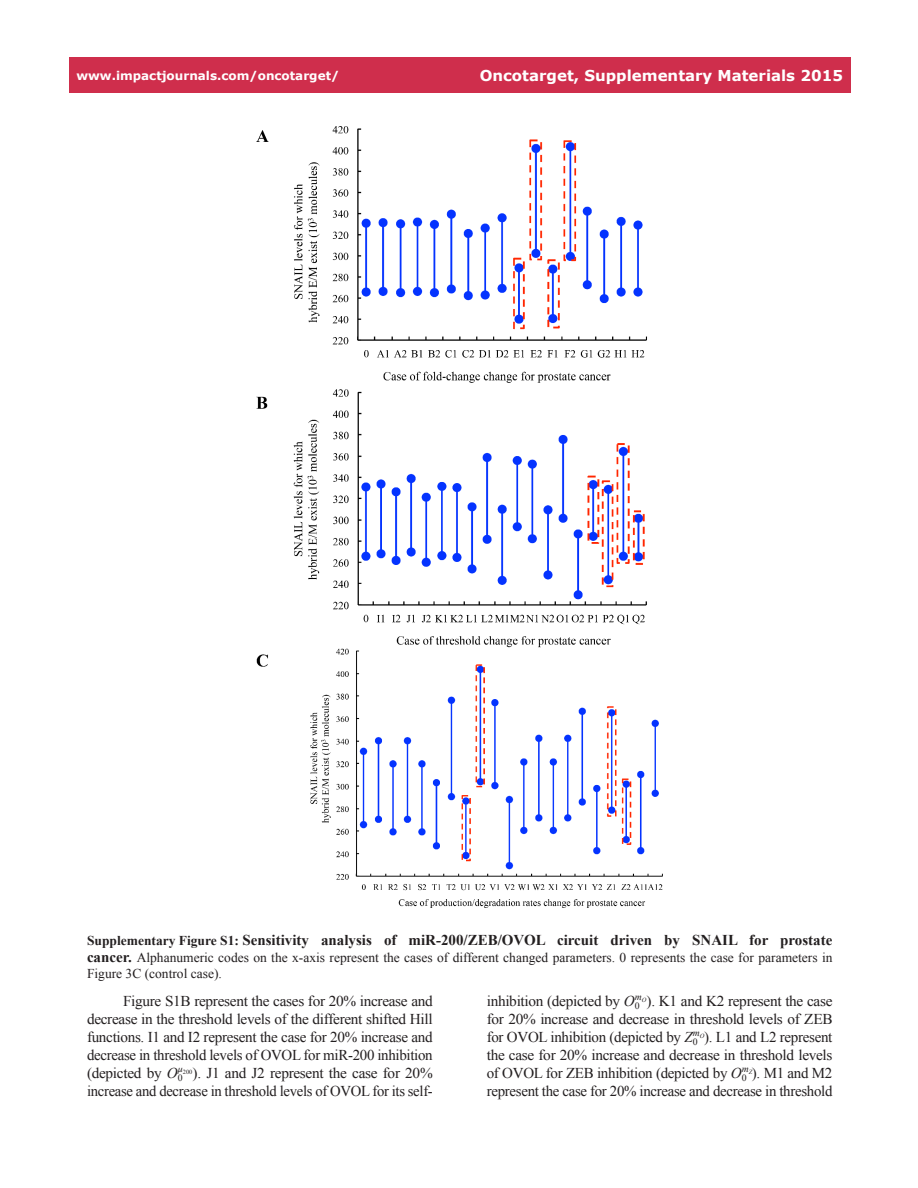
<style>
.page{position:relative;width:918px;height:1188px;background:#fff}
.page>*{position:absolute;margin:0;border:0;box-sizing:border-box;transform-origin:0 0}
.BodyText{font:15px/18px "Times New Roman";letter-spacing:-.02em;color:#231f20}
.t1{font:700 15px "Times New Roman";color:#231f20}
.t2{font:700 15px "Verdana";color:#fff}
.t3{font:13.5px/16.2px "Times New Roman";color:#231f20}
.t4{font:700 12px "Verdana";color:#fff}
.t5{font:9.75px "Times New Roman";color:#231f20}
.t6{font:6.3px "Times New Roman";color:#231f20}
.s1{font-size:13.5px}
.s2{font-weight:700;font-size:15px}
.s3{font-style:italic;font-size:15px}
.s4{font-style:italic}
</style>
<div class="page">
<div style="left:69px;top:57px;width:781px;height:36px;background:#cf2e4c"></div>
<img style="left:257px;top:127px;width:406px;height:781px">
<p class="t4" style="left:76px;top:67px;width:264px">www.impactjournals.com/oncotarget/</p>
<p class="t2" style="left:480px;top:66px;width:365px">Oncotarget, Supplementary Materials 2015</p>
<p class="t1" style="left:87px;top:930px;width:747px"><span class="s1">Supplementary Figure S1:</span> Sensitivity analysis of miR-200/ZEB/OVOL circuit driven by SNAIL for prostate</p>
<p class="t3" style="left:87px;top:949px;width:747px"><span class="s2">cancer.</span> Alphanumeric codes on the x-axis represent the cases of different changed parameters. 0 represents the case for parameters in<br>Figure 3C (control case).</p>
<p class="BodyText" style="left:87px;top:992px;width:347px;text-align:justify;text-indent:36px">Figure S1B represent the cases for 20% increase and decrease in the threshold levels of the different shifted Hill functions. I1 and I2 represent the case for 20% increase and decrease in threshold levels of OVOL for miR-200 inhibition (depicted by</p>
<p class="BodyText" style="left:87px;top:1064px;width:347px;text-align:right">). J1 and J2 represent the case for 20%<br>increase and decrease in threshold levels of OVOL for its self-</p>
<p class="t6" style="left:167px;top:1068px;width:27px"><span class="s3">O</span><sup>μ</sup>200</p>
<p class="t5" style="left:178px;top:1071px;width:6px">0</p>
<p class="BodyText" style="left:487px;top:992px;width:347px">inhibition (depicted by <span class="s4">O</span><sup>m</sup><sup>O</sup>). K1 and K2 represent the case</p>
<p class="t5" style="left:635px;top:999px;width:6px">0</p>
<p class="BodyText" style="left:487px;top:1010px;width:347px">for 20% increase and decrease in threshold levels of ZEB for OVOL inhibition (depicted by <span class="s4">Z</span><sup>m</sup><sup>O</sup>). L1 and L2 represent</p>
<p class="t5" style="left:693px;top:1035px;width:6px">0</p>
<p class="BodyText" style="left:487px;top:1046px;width:347px">the case for 20% increase and decrease in threshold levels of OVOL for ZEB inhibition (depicted by <span class="s4">O</span><sup>m</sup><sup>Z</sup>). M1 and M2</p>
<p class="t5" style="left:742px;top:1071px;width:6px">0</p>
<p class="BodyText" style="left:487px;top:1082px;width:347px">represent the case for 20% increase and decrease in threshold</p>
</div>
